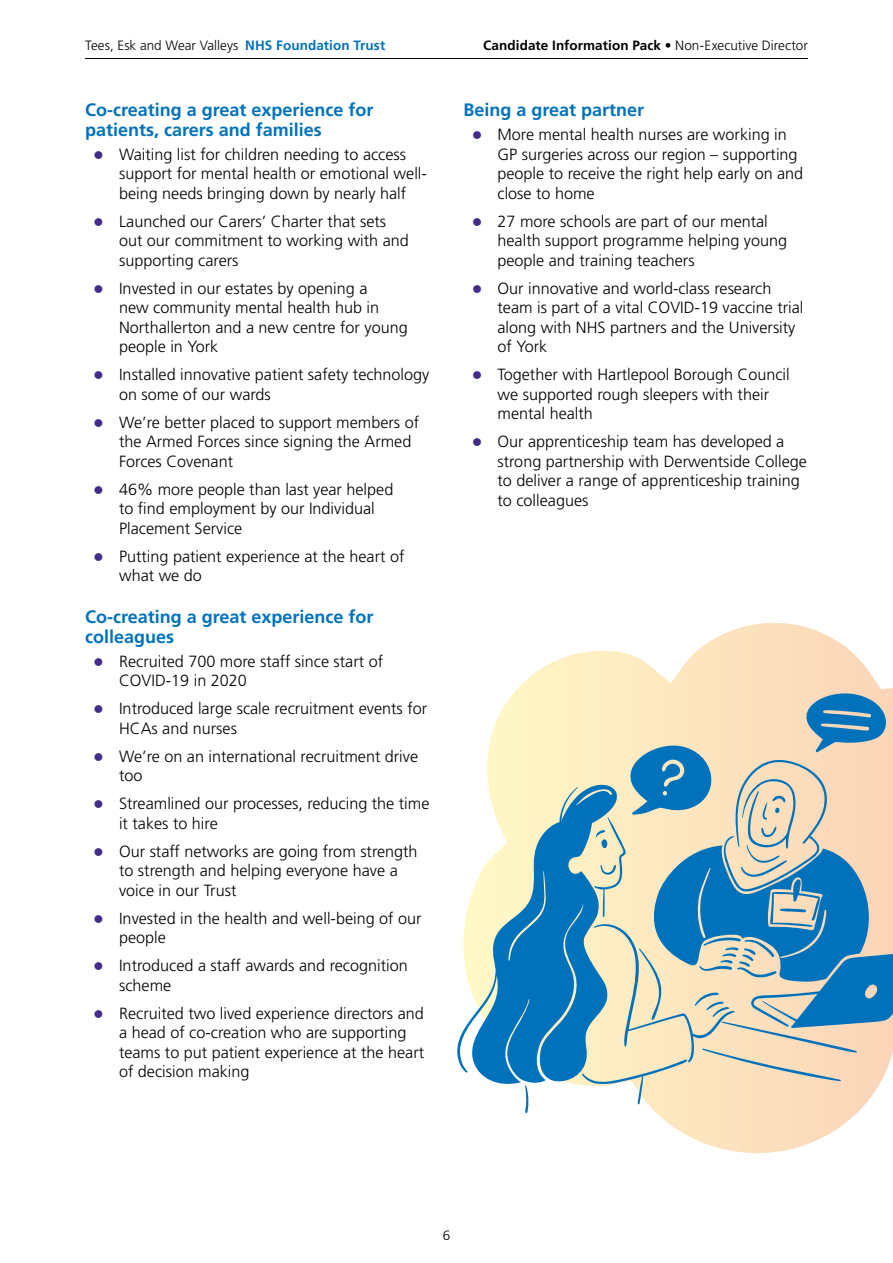
<style>
.page{position:relative;width:893px;height:1263px;background:#fff}
.page>*{position:absolute;margin:0;border:0;box-sizing:border-box;transform-origin:0 0}
.t1{font:700 18px/19.5px "Frutiger LT Std";color:#0072bc}
.t2{font:300 16.2px/19.5px "Frutiger LT Std";color:#000}
.t3{font:700 13.5px "Frutiger LT Std";letter-spacing:.005em;color:#000}
.t4{font:300 13.5px "Frutiger LT Std";color:#000}
.s1{font-weight:700;color:#0072bc}
.s2{font-weight:300}
.s3{color:#422c88}
</style>
<div class="page">
<hr style="left:85px;top:58px;width:723px;height:1px;background:#000">
<svg style="left:487px;top:623px;width:390px;height:530px"></svg>
<svg style="left:457px;top:778px;width:125px;height:308px"></svg>
<svg style="left:525px;top:1085px;width:5px;height:28px"></svg>
<svg style="left:582px;top:683px;width:311px;height:422px;background:#b7c3be"></svg>
<p class="t4" style="left:85px;top:37px;width:302px">Tees, Esk and Wear Valleys <span class="s1">NHS Foundation Trust</span></p>
<p class="t3" style="left:483px;top:37px;width:326px">Candidate Information Pack <span class="s2">• Non-Executive Director</span></p>
<p class="t1" style="left:85px;top:100px;width:290px">Co-creating a great experience for patients, carers and families</p>
<p class="t2" style="left:119px;top:144px;width:309px;text-indent:-26px"><span class="s3">●</span> Waiting list for children needing to access support for mental health or emotional well&shy;being needs bringing down by nearly half</p>
<p class="t2" style="left:119px;top:211px;width:291px;text-indent:-26px"><span class="s3">●</span> Launched our Carers’ Charter that sets out our commitment to working with and supporting carers</p>
<p class="t2" style="left:119px;top:278px;width:290px;text-indent:-26px"><span class="s3">●</span> Invested in our estates by opening a<br>new community mental health hub in<br>Northallerton and a new centre for young people in York</p>
<p class="t2" style="left:119px;top:365px;width:312px;text-indent:-26px"><span class="s3">●</span> Installed innovative patient safety technology on some of our wards</p>
<p class="t2" style="left:119px;top:412px;width:302px;text-indent:-26px"><span class="s3">●</span> We’re better placed to support members of the Armed Forces since signing the Armed<br>Forces Covenant</p>
<p class="t2" style="left:119px;top:479px;width:276px;text-indent:-26px"><span class="s3">●</span> 46% more people than last year helped to find employment by our Individual<br>Placement Service</p>
<p class="t2" style="left:119px;top:546px;width:287px;text-indent:-26px"><span class="s3">●</span> Putting patient experience at the heart of what we do</p>
<p class="t1" style="left:85px;top:607px;width:290px">Co-creating a great experience for colleagues</p>
<p class="t2" style="left:119px;top:651px;width:266px;text-indent:-26px"><span class="s3">●</span> Recruited 700 more staff since start of<br>COVID-19 in 2020</p>
<p class="t2" style="left:119px;top:699px;width:310px;text-indent:-26px"><span class="s3">●</span> Introduced large scale recruitment events for<br>HCAs and nurses</p>
<p class="t2" style="left:119px;top:746px;width:301px;text-indent:-26px"><span class="s3">●</span> We’re on an international recruitment drive too</p>
<p class="t2" style="left:119px;top:794px;width:312px;text-indent:-26px"><span class="s3">●</span> Streamlined our processes, reducing the time it takes to hire</p>
<p class="t2" style="left:119px;top:841px;width:300px;text-indent:-26px"><span class="s3">●</span> Our staff networks are going from strength to strength and helping everyone have a voice in our Trust</p>
<p class="t2" style="left:119px;top:908px;width:304px;text-indent:-26px"><span class="s3">●</span> Invested in the health and well-being of our people</p>
<p class="t2" style="left:119px;top:956px;width:290px;text-indent:-26px"><span class="s3">●</span> Introduced a staff awards and recognition scheme</p>
<p class="t2" style="left:119px;top:1003px;width:307px;text-indent:-26px"><span class="s3">●</span> Recruited two lived experience directors and a head of co-creation who are supporting teams to put patient experience at the heart of decision making</p>
<p class="t1" style="left:463px;top:100px;width:182px">Being a great partner</p>
<p class="t2" style="left:497px;top:125px;width:307px;text-indent:-26px"><span class="s3">●</span> More mental health nurses are working in GP surgeries across our region – supporting people to receive the right help early on and close to home</p>
<p class="t2" style="left:497px;top:211px;width:291px;text-indent:-26px"><span class="s3">●</span> 27 more schools are part of our mental health support programme helping young people and training teachers</p>
<p class="t2" style="left:497px;top:278px;width:307px;text-indent:-26px"><span class="s3">●</span> Our innovative and world-class research team is part of a vital COVID-19 vaccine trial along with NHS partners and the University of York</p>
<p class="t2" style="left:497px;top:365px;width:294px;text-indent:-26px"><span class="s3">●</span> Together with Hartlepool Borough Council we supported rough sleepers with their mental health</p>
<p class="t2" style="left:497px;top:432px;width:311px;text-indent:-26px"><span class="s3">●</span> Our apprenticeship team has developed a strong partnership with Derwentside College to deliver a range of apprenticeship training to colleagues</p>
<p class="t4" style="left:443px;top:1228px;width:9px">6</p>
</div>
